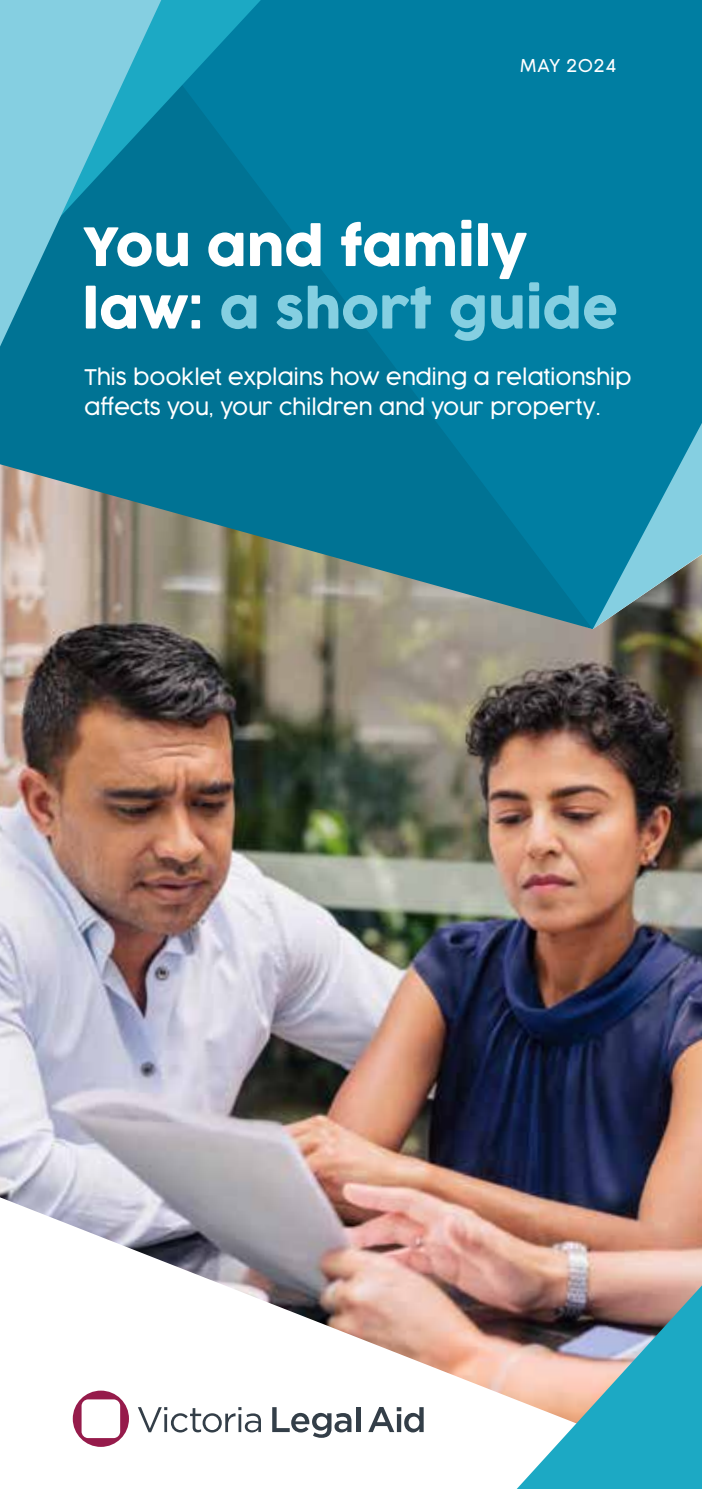
<style>
.page{position:relative;width:702px;height:1489px;background:#fff}
.page>*{position:absolute;margin:0;border:0;box-sizing:border-box;transform-origin:0 0}
.t1{font:52px/62.5px "Cocogoose Pro";color:#fff}
.t2{font:300 21.25px/30px "Cocogoose Pro";letter-spacing:-.01em;color:#fff}
.t3{font:300 17.5px "Cocogoose Pro";letter-spacing:.025em;color:#fff}
.s1{color:#85cfe1}
</style>
<div class="page">
<div style="left:592px;top:0;width:110px;height:423px;background:#007ea2"></div>
<img style="left:0;top:629px;width:702px;height:568px">
<svg style="left:0;top:0;width:592px;height:629px;fill:#007ea2"></svg>
<svg style="left:161px;top:0;width:100px;height:246px"></svg>
<svg style="left:0;top:0;width:161px;height:346px"></svg>
<svg style="left:592px;top:423px;width:110px;height:206px"></svg>
<img style="left:0;top:1197px;width:702px;height:250px">
<svg style="left:138px;top:1406px;width:123px;height:26px"></svg>
<svg style="left:272px;top:1406px;width:79px;height:31px"></svg>
<hr style="left:356px;top:1406px;width:4px;height:25px;background:#333e48">
<svg style="left:368px;top:1406px;width:55px;height:26px"></svg>
<svg style="left:73px;top:1390px;width:56px;height:56px"></svg>
<svg style="left:516px;top:1285px;width:186px;height:203px"></svg>
<p class="t3" style="left:520px;top:53px;width:98px">MAY 2024</p>
<h1 class="t1" style="left:83px;top:217px;width:537px">You and family law: <span class="s1">a short guide</span></h1>
<p class="t2" style="left:84px;top:362px;width:549px">This booklet explains how ending a relationship affects you, your children and your property.</p>
</div>
